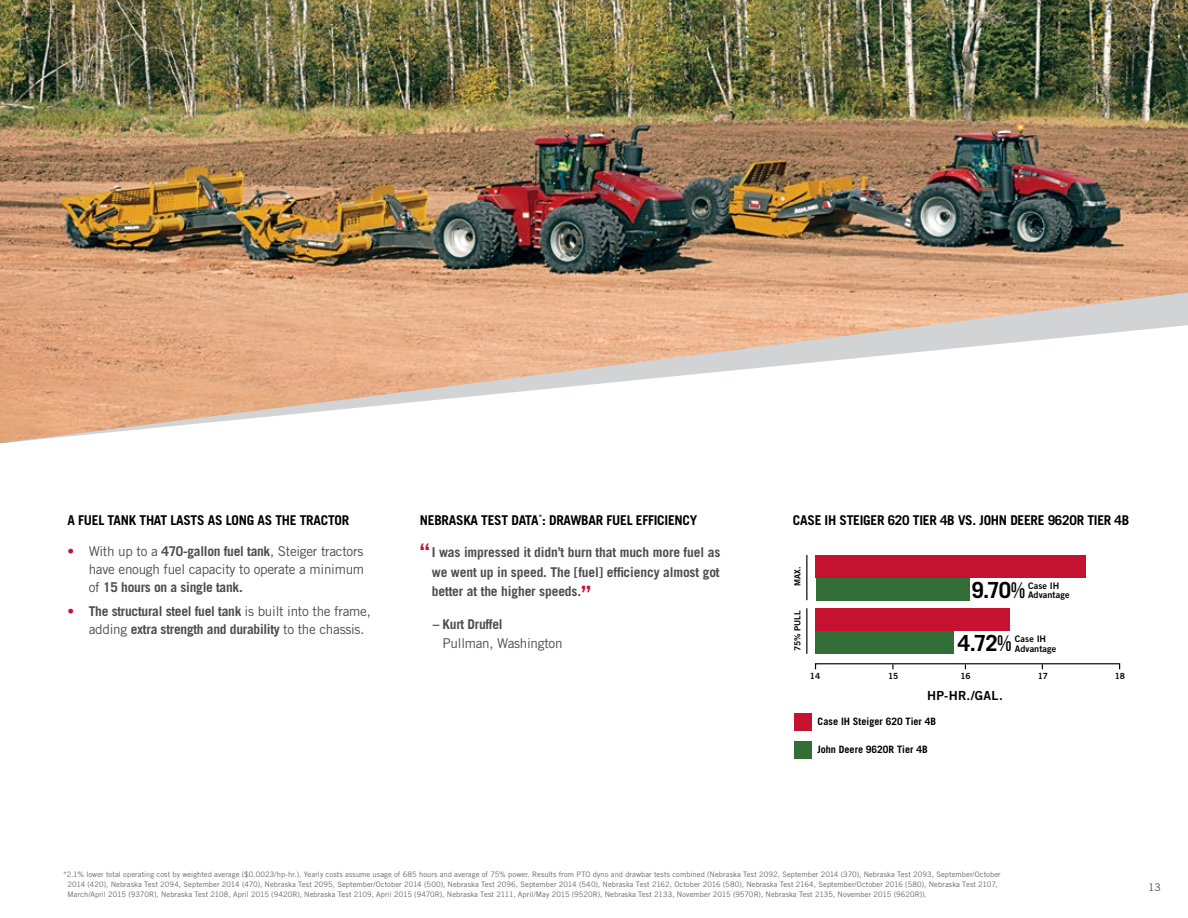
<style>
.page{position:relative;width:1188px;height:918px;background:#fff}
.page>*{position:absolute;margin:0;border:0;box-sizing:border-box;transform-origin:0 0}
.t1{font:700 22.2px "Trade Gothic LT Std";color:#000}
.t2{font:14.1px "Trade Gothic LT Std Bd 2";color:#000}
.t3{font:700 13.5px/19.5px "Trade Gothic LT Std";letter-spacing:-.02em;color:#4d4d4f;text-align:justify}
.t4{font:13.5px/18px "Trade Gothic LT Std";letter-spacing:-.02em;color:#4d4d4f;text-align:justify}
.t5{font:700 13.5px "Trade Gothic LT Std";letter-spacing:-.02em;color:#000}
.t6{font:12.6px "Trade Gothic LT Std Bd 2";letter-spacing:.025em;color:#000}
.t7{font:10.5px "Trade Gothic LT Std";color:#4d4d4f}
.t8{font:700 10.2px "Trade Gothic LT Std";color:#000}
.t9{font:9px/9.3px "Trade Gothic LT Std Bd 2";letter-spacing:.01em;color:#000}
.t10{font:8.4px "Trade Gothic LT Std Bd 2";color:#000}
.t11{font:7.5px/9.8px "Trade Gothic LT Std";letter-spacing:.01em;color:#636466}
.s1{font-size:22.5px;color:#c4122f}
.s2{color:#c4122f}
.s3{font-weight:700}
.s4{font-weight:400}
.s5{font-family:"Akzidenz Grotesk BE";font-weight:400;font-stretch:condensed}
</style>
<div class="page">
<div style="left:816px;top:608px;width:194px;height:23px;background:#c41230"></div>
<div style="left:816px;top:631px;width:138px;height:23px;background:#326e36"></div>
<div style="left:816px;top:578px;width:154px;height:23px;background:#326e36"></div>
<div style="left:816px;top:555px;width:270px;height:23px;background:#c41230"></div>
<div style="left:815px;top:663px;width:305px;height:7px;border:1px solid #000"></div>
<hr style="left:806px;top:555px;width:1px;height:45px;background:#000">
<hr style="left:806px;top:608px;width:1px;height:46px;background:#000">
<div style="left:794px;top:714px;width:17px;height:17px;background:#c41230"></div>
<div style="left:794px;top:741px;width:17px;height:17px;background:#326e36"></div>
<img style="left:0;top:0;width:1188px;height:292px">
<svg style="left:0;top:292px;width:1188px;height:151px"></svg>
<h2 class="t2" style="left:956px;top:506px;width:19px">vs.</h2>
<h3 class="t5" style="left:420px;top:512px;width:279px">NEBRASKA TEST DATA<sup>*</sup>: DRAWBAR FUEL EFFICIENCY</h3>
<h3 class="t3" style="left:432px;top:543px;width:290px;text-indent:-12px"><span class="s1">“</span> I was impressed it didn’t burn that much more fuel as we went up in speed. The [fuel] efficiency almost got better at the higher speeds.<span class="s1">”</span></h3>
<h3 class="t3" style="left:433px;top:614px;width:72px">– Kurt Druffel</h3>
<h3 class="t4" style="left:443px;top:634px;width:121px">Pullman, Washington</h3>
<h3 class="t5" style="left:68px;top:512px;width:283px">A FUEL TANK THAT LASTS AS LONG AS THE TRACTOR</h3>
<h3 class="t5" style="left:793px;top:512px;width:338px">CASE IH STEIGER 620 TIER 4B VS. JOHN DEERE 9620R TIER 4B</h3>
<h3 class="t4" style="left:89px;top:542px;width:277px;text-indent:-21px"><span class="s2">•</span> With up to a <span class="s3">470-gallon fuel tank</span>, Steiger tractors have enough fuel capacity to operate a minimum of <span class="s3">15 hours on a single tank.</span></h3>
<h3 class="t3" style="left:89px;top:602px;width:284px;line-height:18px;text-indent:-21px"><span class="s2">•</span> The structural steel fuel tank <span class="s4">is built into the frame, adding</span> extra strength and durability <span class="s4">to the chassis.</span></h3>
<p class="t10" style="left:792px;top:586px;width:21px;rotate:-90deg">MAX.</p>
<h1 class="t1" style="left:971px;top:576px;width:55px">9.70<span class="s5">%</span></h1>
<p class="t9" style="left:1028px;top:581px;width:43px">Case IH<br>Advantage</p>
<h1 class="t1" style="left:958px;top:630px;width:55px">4.72<span class="s5">%</span></h1>
<p class="t9" style="left:1015px;top:634px;width:43px">Case IH<br>Advantage</p>
<p class="t10" style="left:792px;top:651px;width:42px;rotate:-90deg">75% PULL</p>
<p class="t10" style="left:810px;top:670px;width:12px">14</p>
<p class="t10" style="left:888px;top:670px;width:12px">15</p>
<p class="t10" style="left:960px;top:670px;width:12px">16</p>
<p class="t10" style="left:1038px;top:670px;width:12px">17</p>
<p class="t10" style="left:1115px;top:670px;width:12px">18</p>
<h3 class="t6" style="left:927px;top:688px;width:77px">HP-HR./GAL.</h3>
<p class="t10" style="left:933px;top:698px;width:12px">18</p>
<h3 class="t8" style="left:817px;top:715px;width:120px">Case IH Steiger 620 Tier 4B</h3>
<h3 class="t8" style="left:817px;top:743px;width:112px">John Deere 9620R Tier 4B</h3>
<p class="t11" style="left:68px;top:870px;width:935px;text-indent:-4px">*2.1% lower total operating cost by weighted average ($0.0023/hp-hr.). Yearly costs assume usage of 685 hours and average of 75% power. Results from PTO dyno and drawbar tests combined (Nebraska Test 2092, September 2014 (370), Nebraska Test 2093, September/October<br>2014 (420), Nebraska Test 2094, September 2014 (470), Nebraska Test 2095, September/October 2014 (500), Nebraska Test 2096, September 2014 (540), Nebraska Test 2162, October 2016 (580), Nebraska Test 2164, September/October 2016 (580), Nebraska Test 2107,<br>March/April 2015 (9370R), Nebraska Test 2108, April 2015 (9420R), Nebraska Test 2109, April 2015 (9470R), Nebraska Test 2111, April/May 2015 (9520R), Nebraska Test 2133, November 2015 (9570R), Nebraska Test 2135, November 2015 (9620R)).</p>
<h3 class="t7" style="left:1148px;top:881px;width:14px">13</h3>
</div>
